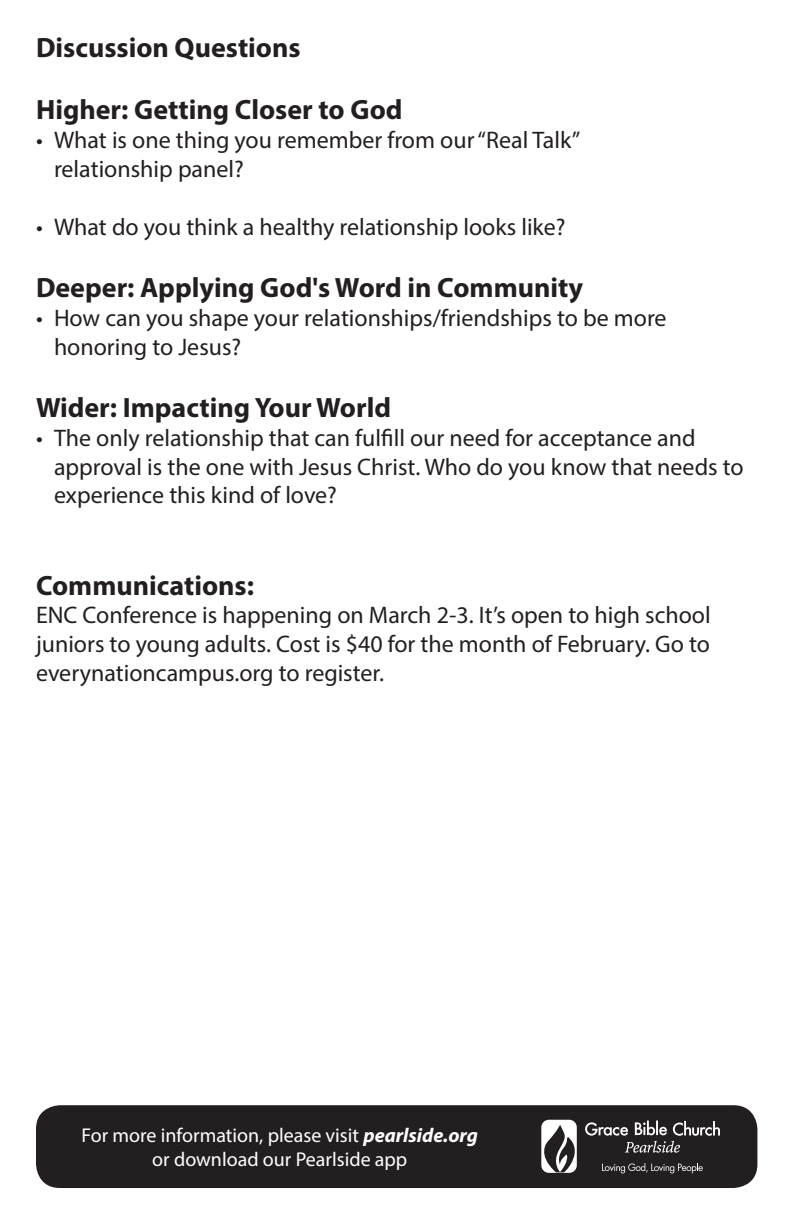
<style>
.page{position:relative;width:792px;height:1224px;background:#fff}
.page>*{position:absolute;margin:0;border:0;box-sizing:border-box;transform-origin:0 0}
.t1{font:700 28px "Myriad Pro";color:#231f20}
.t2{font:24px/28.8px "Myriad Pro";color:#231f20}
.t3{font:20px "Myriad Pro";color:#fff}
.s1{font-weight:700;font-style:italic}
</style>
<div class="page">
<div style="left:36px;top:1105px;width:721px;height:83px;background:#231f20;border-radius:24px"></div>
<svg style="left:541px;top:1120px;width:179px;height:53px"></svg>
<p class="t1" style="left:36px;top:29px;width:266px">Discussion Questions</p>
<p class="t1" style="left:36px;top:92px;width:368px">Higher: Getting Closer to God</p>
<p class="t2" style="left:54px;top:125px;width:528px;text-indent:-18px">• What is one thing you remember from our “Real Talk” relationship panel?</p>
<p class="t2" style="left:36px;top:212px;width:531px">• What do you think a healthy relationship looks like?</p>
<p class="t1" style="left:36px;top:269px;width:549px">Deeper: Applying God's Word in Community</p>
<p class="t2" style="left:54px;top:303px;width:614px;text-indent:-18px">• How can you shape your relationships/friendships to be more honoring to Jesus?</p>
<p class="t1" style="left:36px;top:389px;width:357px">Wider: Impacting Your World</p>
<p class="t2" style="left:54px;top:423px;width:691px;text-indent:-18px">• The only relationship that can fulfill our need for acceptance and approval is the one with Jesus Christ. Who do you know that needs to experience this kind of love?</p>
<p class="t1" style="left:36px;top:567px;width:220px">Communications:</p>
<p class="t2" style="left:36px;top:601px;width:676px;text-align:justify">ENC Conference is happening on March 2-3. It’s open to high school juniors to young adults. Cost is $40 for the month of February. Go to everynationcampus.org to register.</p>
<p class="t3" style="left:82px;top:1123px;width:398px">For more information, please visit <span class="s1">pearlside.org</span></p>
<p class="t3" style="left:152px;top:1147px;width:257px">or download our Pearlside app</p>
</div>
